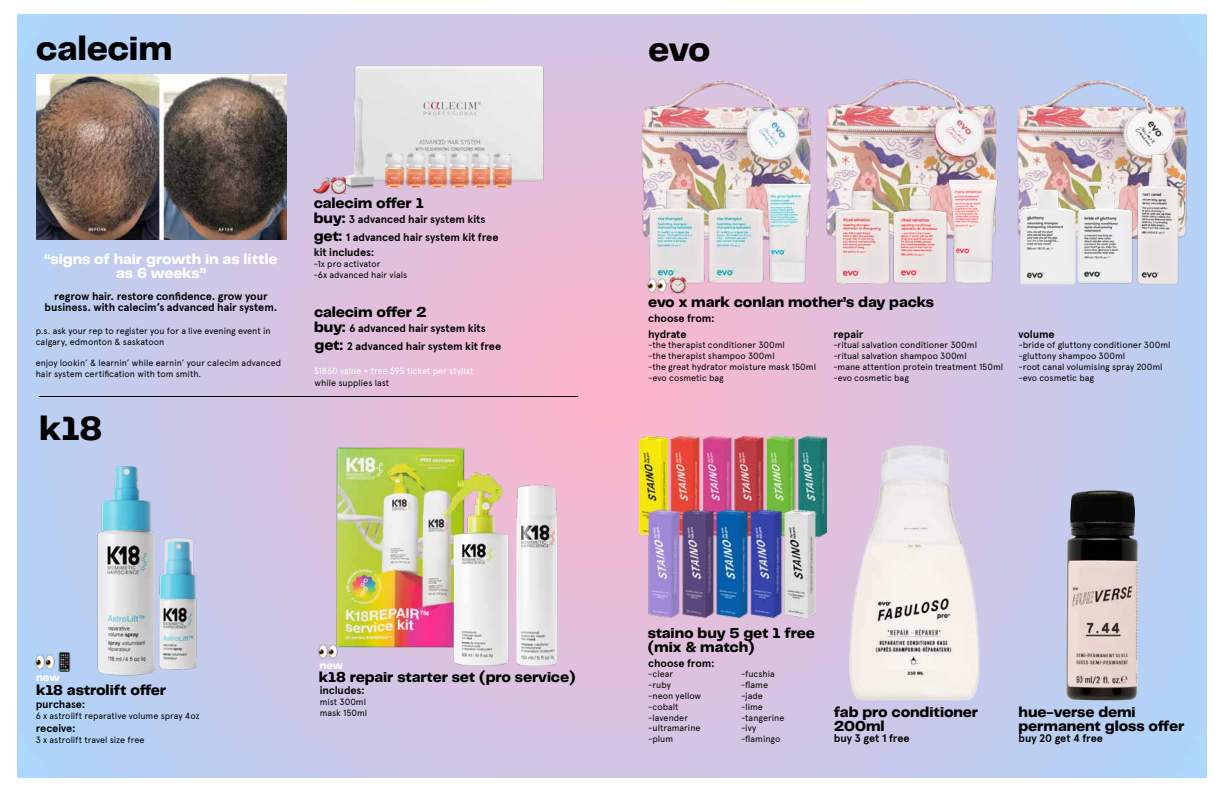
<style>
.page{position:relative;width:1224px;height:792px;background:#fff}
.page>*{position:absolute;margin:0;border:0;box-sizing:border-box;transform-origin:0 0}
.t1{font:800 35px "PP Telegraf";letter-spacing:-.01em;color:#000}
.t2{font:800 15px/14px "PP Telegraf";letter-spacing:-.01em;color:#000101}
.t3{font:800 15px/14px "PP Telegraf";letter-spacing:-.005em;color:#fff;text-align:center}
.t4{font:700 11px/15.8px "Apercu";letter-spacing:-.01em;color:#000101}
.t5{font:800 11px "PP Telegraf";letter-spacing:-.015em;color:#fff}
.t6{font:9px/10.8px "Apercu";color:#000101}
.t7{font:9px "Apercu";color:#fff}
.s1{font-family:"PP Telegraf";font-weight:800;font-size:15px}
</style>
<div class="page">
<img style="left:17px;top:14px;width:1190px;height:764px">
<hr style="left:39px;top:396px;width:539px;height:1px;background:#000">
<img style="left:342px;top:61px;width:205px;height:133px">
<img style="left:96px;top:452px;width:62px;height:225px">
<img style="left:143px;top:486px;width:62px;height:187px">
<img style="left:319px;top:444px;width:258px;height:225px">
<img style="left:632px;top:77px;width:186px;height:163px">
<img style="left:639px;top:437px;width:187px;height:181px">
<img style="left:834px;top:437px;width:169px;height:268px">
<img style="left:1020px;top:472px;width:170px;height:233px">
<img style="left:818px;top:77px;width:381px;height:163px">
<img style="left:648px;top:189px;width:111px;height:96px">
<img style="left:834px;top:189px;width:57px;height:96px">
<img style="left:1019px;top:189px;width:57px;height:96px">
<img style="left:891px;top:180px;width:53px;height:105px">
<img style="left:1076px;top:180px;width:45px;height:105px">
<img style="left:759px;top:180px;width:59px;height:105px">
<img style="left:944px;top:177px;width:59px;height:108px">
<img style="left:1121px;top:150px;width:74px;height:135px">
<img style="left:36px;top:74px;width:250px;height:165px">
<img style="left:36px;top:654px;width:18px;height:15px">
<img style="left:319px;top:644px;width:18px;height:15px">
<img style="left:648px;top:278px;width:18px;height:15px">
<img style="left:314px;top:177px;width:32px;height:17px">
<img style="left:56px;top:653px;width:16px;height:18px">
<img style="left:669px;top:276px;width:16px;height:18px">
<h1 class="t1" style="left:36px;top:25px;width:138px">calecim</h1>
<h2 class="t3" style="left:44px;top:252px;width:235px">“signs of hair growth in as little as 6 weeks”</h2>
<p class="t4" style="left:45px;top:291px;width:234px;line-height:10.8px;text-align:center">regrow hair. restore confidence. grow your business. with calecim’s advanced hair system.</p>
<p class="t6" style="left:36px;top:325px;width:236px">p.s. ask your rep to register you for a live evening event in calgary, edmonton &amp; saskatoon</p>
<p class="t6" style="left:36px;top:358px;width:247px">enjoy lookin’ &amp; learnin’ while earnin’ your calecim advanced hair system certification with tom smith.</p>
<h1 class="t1" style="left:39px;top:404px;width:65px">k18</h1>
<h2 class="t2" style="left:314px;top:196px;width:112px">calecim offer 1</h2>
<p class="t4" style="left:314px;top:211px;width:173px"><span class="s1">buy:</span> 3 advanced hair system kits</p>
<p class="t4" style="left:314px;top:229px;width:186px"><span class="s1">get:</span> 1 advanced hair system kit free</p>
<p class="t4" style="left:314px;top:245px;width:62px">kit includes:</p>
<p class="t6" style="left:314px;top:259px;width:95px">-1x pro activator<br>-6x advanced hair vials</p>
<h2 class="t2" style="left:314px;top:305px;width:114px">calecim offer 2</h2>
<p class="t4" style="left:314px;top:320px;width:173px"><span class="s1">buy:</span> 6 advanced hair system kits</p>
<p class="t4" style="left:315px;top:338px;width:188px"><span class="s1">get:</span> 2 advanced hair system kit free</p>
<p class="t7" style="left:314px;top:365px;width:161px">$1860 value + free $95 ticket per stylist</p>
<p class="t6" style="left:315px;top:377px;width:76px">while supplies last</p>
<h1 class="t1" style="left:648px;top:26px;width:64px">evo</h1>
<h2 class="t2" style="left:648px;top:295px;width:287px">evo x mark conlan mother’s day packs</h2>
<p class="t4" style="left:648px;top:310px;width:68px">choose from: hydrate</p>
<p class="t6" style="left:648px;top:340px;width:169px">-the therapist conditioner 300ml<br>-the therapist shampoo 300ml<br>-the great hydrator moisture mask 150ml -evo cosmetic bag</p>
<p class="t4" style="left:833px;top:326px;width:32px">repair</p>
<p class="t6" style="left:833px;top:340px;width:171px">-ritual salvation conditioner 300ml -ritual salvation shampoo 300ml<br>-mane attention protein treatment 150ml -evo cosmetic bag</p>
<p class="t4" style="left:1018px;top:326px;width:38px">volume</p>
<p class="t6" style="left:1018px;top:340px;width:153px">-bride of gluttony conditioner 300ml -gluttony shampoo 300ml<br>-root canal volumising spray 200ml -evo cosmetic bag</p>
<p class="t5" style="left:36px;top:669px;width:25px">new</p>
<h2 class="t2" style="left:36px;top:683px;width:132px">k18 astrolift offer</h2>
<p class="t4" style="left:36px;top:697px;width:51px">purchase:</p>
<p class="t6" style="left:36px;top:711px;width:165px">6 x astrolift reparative volume spray 4oz</p>
<p class="t4" style="left:36px;top:721px;width:42px">receive:</p>
<p class="t6" style="left:36px;top:734px;width:110px">3 x astrolift travel size free</p>
<p class="t5" style="left:320px;top:658px;width:25px">new</p>
<p class="t4" style="left:320px;top:683px;width:47px">includes:</p>
<p class="t6" style="left:320px;top:697px;width:49px">mist 300ml mask 150ml</p>
<h2 class="t2" style="left:319px;top:671px;width:258px">k18 repair starter set (pro service)</h2>
<h2 class="t2" style="left:648px;top:626px;width:169px">staino buy 5 get 1 free (mix &amp; match)</h2>
<p class="t4" style="left:648px;top:655px;width:68px">choose from:</p>
<p class="t6" style="left:648px;top:669px;width:55px">-clear<br>-ruby<br>-neon yellow -cobalt -lavender -ultramarine -plum</p>
<p class="t6" style="left:741px;top:669px;width:45px">-fucshia -flame -jade -lime -tangerine -ivy -flamingo</p>
<h2 class="t2" style="left:834px;top:705px;width:146px">fab pro conditioner<br>200ml</h2>
<h2 class="t2" style="left:1018px;top:705px;width:167px">hue-verse demi permanent gloss offer</h2>
<p class="t4" style="left:834px;top:730px;width:77px">buy 3 get 1 free</p>
<p class="t4" style="left:1018px;top:730px;width:86px">buy 20 get 4 free</p>
</div>
